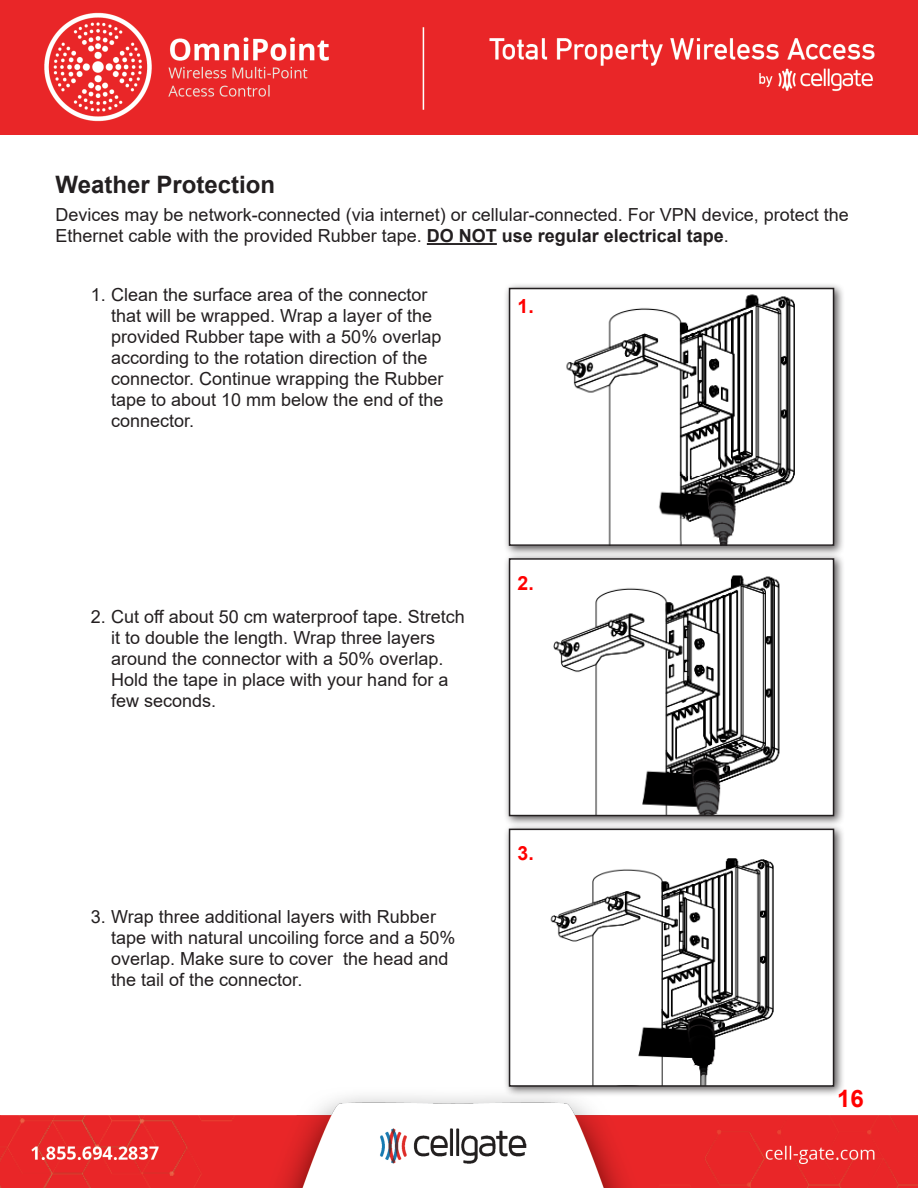
<style>
.page{position:relative;width:918px;height:1188px;background:#fff}
.page>*{position:absolute;margin:0;border:0;box-sizing:border-box;transform-origin:0 0}
.Heading_2{font:700 24px "Arial";color:#231f20}
.t1{font:700 24px "Arial";color:#f00}
.t2{font:700 19.5px "Arial";color:#f00}
.Text{font:18px/21px "Arial";color:#231f20}
.s1{font-weight:700}
</style>
<div class="page">
<img style="left:0;top:0;width:918px;height:134px">
<img style="left:0;top:1096px;width:918px;height:92px">
<hr style="left:427px;top:243px;width:70px;height:2px;background:#231f20">
<div style="left:503px;top:823px;width:342px;height:274px;background:#231f20;opacity:.75"></div>
<img style="left:512px;top:832px;width:319px;height:252px">
<div style="left:509px;top:829px;width:325px;height:258px;border:2px solid #231f20"></div>
<div style="left:503px;top:552px;width:342px;height:275px;background:#231f20;opacity:.75"></div>
<img style="left:512px;top:561px;width:319px;height:252px">
<div style="left:509px;top:558px;width:325px;height:258px;border:2px solid #231f20"></div>
<div style="left:503px;top:282px;width:342px;height:274px;background:#231f20;opacity:.75"></div>
<img style="left:512px;top:291px;width:319px;height:252px">
<div style="left:509px;top:288px;width:325px;height:258px;border:2px solid #231f20"></div>
<p class="Heading_2" style="left:56px;top:168px;width:221px">Weather Protection</p>
<p class="Text" style="left:56px;top:204px;width:795px">Devices may be network-connected (via internet) or cellular-connected. For VPN device, protect the<br>Ethernet cable with the provided Rubber tape. <span class="s1">DO NOT use regular electrical tape</span>.</p>
<p class="Text" style="left:111px;top:284px;width:334px;text-indent:-20px">1. Clean the surface area of the connector that will be wrapped. Wrap a layer of the provided Rubber tape with a 50% overlap according to the rotation direction of the connector. Continue wrapping the Rubber tape to about 10 mm below the end of the connector.</p>
<p class="t2" style="left:518px;top:292px;width:18px">1.</p>
<p class="Text" style="left:111px;top:606px;width:355px;text-indent:-20px">2. Cut off about 50 cm waterproof tape. Stretch it to double the length. Wrap three layers around the connector with a 50% overlap.<br>Hold the tape in place with your hand for a few seconds.</p>
<p class="t2" style="left:518px;top:570px;width:18px">2.</p>
<p class="Text" style="left:111px;top:906px;width:346px;text-indent:-20px">3. Wrap three additional layers with Rubber tape with natural uncoiling force and a 50% overlap. Make sure to cover the head and the tail of the connector.</p>
<p class="t2" style="left:518px;top:839px;width:18px">3.</p>
<h1 class="t1" style="left:837px;top:1081px;width:28px">16</h1>
</div>
